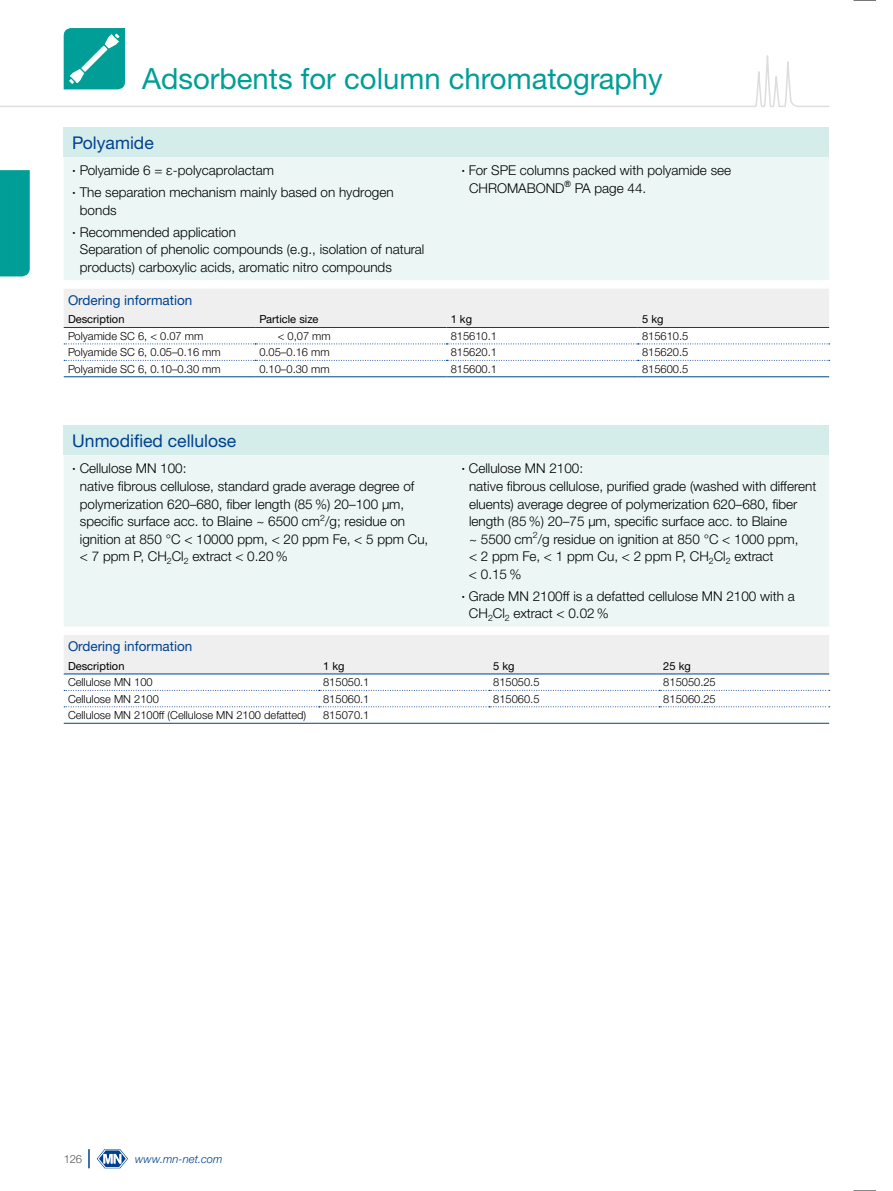
<style>
.page{position:relative;width:893px;height:1191px;background:#fff}
.page>*{position:absolute;margin:0;border:0;box-sizing:border-box;transform-origin:0 0}
.t1{font:29.25px "Helvetica Neue LTW1 G";color:#009e96}
.t2{font:17.55px "Helvetica Neue LTW1 G";color:#00418f}
.t3{font:300 13.5px/17.5px "Helvetica Neue LTW1 G";color:#000}
.t4{font:13.5px "Helvetica Neue LTW1 G";color:#00418f}
.t5{font:italic 300 11.25px "Helvetica Neue LTW1 G";color:#00418f}
.t6{font:300 11.25px "Helvetica Neue LT Std";color:#595757}
.t7{font:300 11.1px "Helvetica Neue LTW1 G";color:#000}
.t8{font:11.1px "Helvetica Neue LTW1 G";color:#000}
.t9{font:italic 300 11.1px "Helvetica Neue LTW1 G";color:#00418f}
.s1{font-weight:500}
</style>
<div class="page">
<svg style="left:0;top:56px;width:829px;height:51px"></svg>
<svg style="left:62px;top:28px;width:64px;height:63px;background:#2dafa8"></svg>
<div style="left:64px;top:128px;width:765px;height:29px;background:#d4ecea"></div>
<div style="left:64px;top:157px;width:765px;height:123px;background:#ebf6f5"></div>
<div style="left:64px;top:289px;width:765px;height:38px;background:#efefef"></div>
<hr style="left:64px;top:327px;width:191px;height:1px;background:#00418f">
<hr style="left:255px;top:327px;width:191px;height:1px;background:#00418f">
<hr style="left:446px;top:327px;width:192px;height:1px;background:#00418f">
<hr style="left:638px;top:327px;width:191px;height:1px;background:#00418f">
<hr style="left:64px;top:376px;width:191px;height:1px;background:#00418f">
<hr style="left:255px;top:376px;width:191px;height:1px;background:#00418f">
<hr style="left:446px;top:376px;width:192px;height:1px;background:#00418f">
<hr style="left:638px;top:376px;width:191px;height:1px;background:#00418f">
<svg style="left:64px;top:343px;width:766px;height:1px"></svg>
<svg style="left:64px;top:360px;width:766px;height:1px"></svg>
<div style="left:64px;top:426px;width:765px;height:29px;background:#d4ecea"></div>
<div style="left:64px;top:455px;width:765px;height:171px;background:#ebf6f5"></div>
<div style="left:64px;top:635px;width:765px;height:38px;background:#efefef"></div>
<hr style="left:64px;top:673px;width:255px;height:1px;background:#00418f">
<hr style="left:319px;top:673px;width:170px;height:1px;background:#00418f">
<hr style="left:489px;top:673px;width:170px;height:1px;background:#00418f">
<hr style="left:659px;top:673px;width:170px;height:1px;background:#00418f">
<hr style="left:64px;top:723px;width:255px;height:1px;background:#00418f">
<hr style="left:319px;top:723px;width:170px;height:1px;background:#00418f">
<hr style="left:489px;top:723px;width:170px;height:1px;background:#00418f">
<hr style="left:659px;top:723px;width:170px;height:1px;background:#00418f">
<svg style="left:64px;top:690px;width:766px;height:1px"></svg>
<svg style="left:64px;top:706px;width:766px;height:1px"></svg>
<svg style="left:853px;top:0;width:23px;height:1px"></svg>
<svg style="left:853px;top:1190px;width:23px;height:1px"></svg>
<div style="left:0;top:170px;width:30px;height:106px;background:#009e96"></div>
<svg style="left:88px;top:1149px;width:2px;height:19px"></svg>
<svg style="left:97px;top:1149px;width:31px;height:19px"></svg>
<h1 class="t1" style="left:142px;top:61px;width:522px">Adsorbents for column chromatography</h1>
<p class="t2" style="left:72px;top:132px;width:83px">Polyamide</p>
<p class="t3" style="left:72px;top:160px;width:323px;line-height:21.8px"><span class="s1">·</span> Polyamide 6 = ε-polycaprolactam<br><span class="s1">·</span> The separation mechanism mainly based on hydrogen</p>
<p class="t3" style="left:72px;top:199px;width:165px;line-height:21.8px;text-indent:8px">bonds<br><span class="s1">·</span> Recommended application</p>
<p class="t3" style="left:80px;top:240px;width:346px">Separation of phenolic compounds (e.g., isolation of natural products) carboxylic acids, aromatic nitro compounds</p>
<p class="t3" style="left:469px;top:162px;width:264px;text-indent:-8px"><span class="s1">·</span> For SPE columns packed with polyamide see<br>CHROMABOND<sup>®</sup> PA page 44.</p>
<p class="t4" style="left:68px;top:291px;width:126px">Ordering information</p>
<p class="t8" style="left:68px;top:312px;width:58px">Description</p>
<p class="t8" style="left:259px;top:312px;width:61px">Particle size</p>
<p class="t8" style="left:451px;top:312px;width:23px">1 kg</p>
<p class="t8" style="left:642px;top:312px;width:23px">5 kg</p>
<p class="t7" style="left:68px;top:329px;width:137px">Polyamide SC 6, &lt; 0.07 mm</p>
<p class="t7" style="left:278px;top:329px;width:54px">&lt; 0,07 mm</p>
<p class="t7" style="left:451px;top:329px;width:48px">815610.1</p>
<p class="t7" style="left:642px;top:329px;width:48px">815610.5</p>
<p class="t7" style="left:68px;top:345px;width:154px">Polyamide SC 6, 0.05–0.16 mm</p>
<p class="t7" style="left:259px;top:345px;width:72px">0.05–0.16 mm</p>
<p class="t7" style="left:451px;top:345px;width:48px">815620.1</p>
<p class="t7" style="left:642px;top:345px;width:48px">815620.5</p>
<p class="t7" style="left:68px;top:362px;width:154px">Polyamide SC 6, 0.10–0.30 mm</p>
<p class="t7" style="left:259px;top:362px;width:72px">0.10–0.30 mm</p>
<p class="t7" style="left:451px;top:362px;width:48px">815600.1</p>
<p class="t7" style="left:642px;top:362px;width:48px">815600.5</p>
<p class="t2" style="left:72px;top:430px;width:166px">Unmodified cellulose</p>
<p class="t3" style="left:80px;top:460px;width:350px;text-indent:-8px"><span class="s1">·</span> Cellulose MN 100:<br>native fibrous cellulose, standard grade average degree of polymerization 620–680, fiber length (85 %) 20–100 μm, specific surface acc. to Blaine ~ 6500 cm<sup>2</sup>/g; residue on ignition at 850 °C &lt; 10000 ppm, &lt; 20 ppm Fe, &lt; 5 ppm Cu, &lt; 7 ppm P, CH<sub>2</sub>Cl<sub>2</sub> extract &lt; 0.20 %</p>
<p class="t3" style="left:469px;top:460px;width:349px;text-indent:-8px"><span class="s1">·</span> Cellulose MN 2100:<br>native fibrous cellulose, purified grade (washed with different eluents) average degree of polymerization 620–680, fiber length (85 %) 20–75 μm, specific surface acc. to Blaine<br>~ 5500 cm<sup>2</sup>/g residue on ignition at 850 °C &lt; 1000 ppm,<br>&lt; 2 ppm Fe, &lt; 1 ppm Cu, &lt; 2 ppm P, CH<sub>2</sub>Cl<sub>2</sub> extract<br>&lt; 0.15 %</p>
<p class="t3" style="left:469px;top:587px;width:327px;text-indent:-8px"><span class="s1">·</span> Grade MN 2100ff is a defatted cellulose MN 2100 with a<br>CH<sub>2</sub>Cl<sub>2</sub> extract &lt; 0.02 %</p>
<p class="t4" style="left:68px;top:638px;width:126px">Ordering information</p>
<p class="t8" style="left:68px;top:659px;width:58px">Description</p>
<p class="t8" style="left:323px;top:659px;width:23px">1 kg</p>
<p class="t8" style="left:493px;top:659px;width:23px">5 kg</p>
<p class="t8" style="left:663px;top:659px;width:29px">25 kg</p>
<p class="t7" style="left:68px;top:675px;width:86px">Cellulose MN 100</p>
<p class="t7" style="left:323px;top:675px;width:48px">815050.1</p>
<p class="t7" style="left:493px;top:675px;width:48px">815050.5</p>
<p class="t7" style="left:663px;top:675px;width:54px">815050.25</p>
<p class="t7" style="left:68px;top:692px;width:92px">Cellulose MN 2100</p>
<p class="t7" style="left:323px;top:692px;width:48px">815060.1</p>
<p class="t7" style="left:493px;top:692px;width:48px">815060.5</p>
<p class="t7" style="left:663px;top:692px;width:54px">815060.25</p>
<p class="t7" style="left:68px;top:708px;width:240px">Cellulose MN 2100ff (Cellulose MN 2100 defatted)</p>
<p class="t7" style="left:323px;top:708px;width:48px">815070.1</p>
<p class="t6" style="left:64px;top:1152px;width:20px">126</p>
<p class="t5" style="left:135px;top:1152px;width:89px">www.mn-net.com</p>
<p class="t7" style="left:64px;top:1152px;width:20px">262</p>
<p class="t9" style="left:187px;top:1152px;width:35px">et.com</p>
</div>
